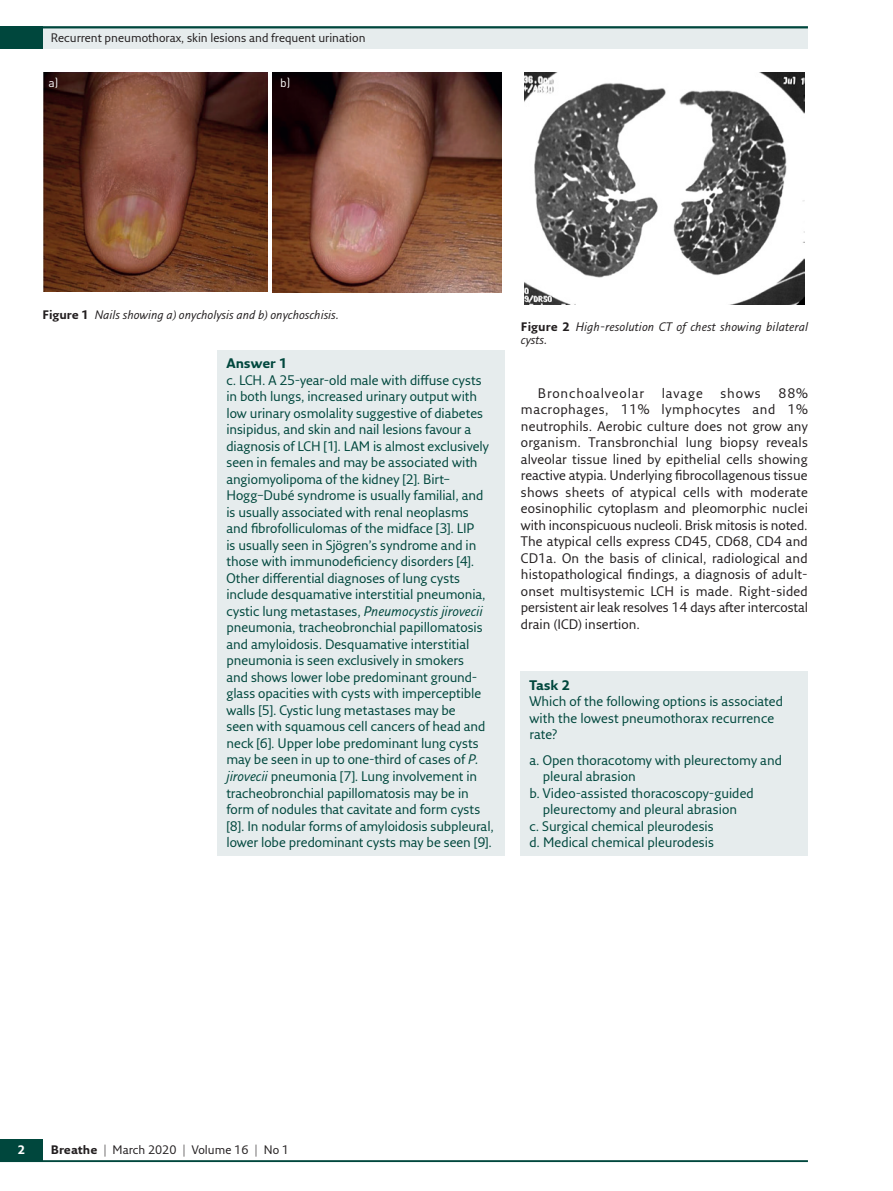
<style>
.page{position:relative;width:893px;height:1191px;background:#fff}
.page>*{position:absolute;margin:0;border:0;box-sizing:border-box;transform-origin:0 0}
.t1{font:13.5px/16.5px "Fresco Sans Pro";letter-spacing:-.005em;color:#00473d}
.t2{font:13.5px/16.5px "Fresco Sans Pro";color:#231f20;text-align:justify}
.t3{font:13.5px "Fresco Sans Pro";letter-spacing:.065em;color:#231f20}
.t4{font:700 13.5px "Fresco Sans Pro";letter-spacing:.005em;color:#00473d}
.t5{font:italic 12px/13.5px "Fresco Sans Pro";color:#231f20}
.t6{font:12px "Fresco Sans Pro";color:#231f20}
.t7{font:12px "DIN Pro";color:#fff}
.t8{font:700 12px "Fresco Sans Pro";color:#fff}
.s1{font-weight:700;font-style:normal}
.s2{font-style:italic}
.s3{font-weight:700}
</style>
<div class="page">
<hr style="left:0;top:1160px;width:808px;height:2px;background:#00473d">
<div style="left:0;top:1138px;width:43px;height:23px;background:#00473d"></div>
<div style="left:0;top:26px;width:808px;height:23px;background:#e6eced"></div>
<hr style="left:0;top:26px;width:808px;height:2px;background:#00473d">
<div style="left:0;top:26px;width:43px;height:23px;background:#00473d"></div>
<div style="left:521px;top:671px;width:287px;height:184px;background:#e6eced"></div>
<img style="left:272px;top:72px;width:229px;height:220px">
<img style="left:44px;top:72px;width:224px;height:220px">
<div style="left:218px;top:350px;width:287px;height:505px;background:#e6eced"></div>
<img style="left:524px;top:72px;width:281px;height:232px">
<p class="t6" style="left:51px;top:30px;width:316px">Recurrent pneumothorax, skin lesions and frequent urination</p>
<p class="t7" style="left:48px;top:74px;width:11px">a)</p>
<p class="t7" style="left:280px;top:74px;width:12px">b)</p>
<p class="t5" style="left:42px;top:307px;width:298px"><span class="s1">Figure 1</span> Nails showing a) onycholysis and b) onychoschisis.</p>
<p class="t4" style="left:226px;top:355px;width:62px">Answer 1</p>
<p class="t1" style="left:226px;top:371px;width:269px">c. LCH. A 25-year-old male with diffuse cysts in both lungs, increased urinary output with low urinary osmolality suggestive of diabetes insipidus, and skin and nail lesions favour a diagnosis of LCH [1]. LAM is almost exclusively seen in females and may be associated with angiomyolipoma of the kidney [2]. Birt– Hogg–Dubé syndrome is usually familial, and is usually associated with renal neoplasms and fibrofolliculomas of the midface [3]. LIP<br>is usually seen in Sjögren’s syndrome and in those with immunodeficiency disorders [4].<br>Other differential diagnoses of lung cysts include desquamative interstitial pneumonia, cystic lung metastases, <span class="s2">Pneumocystis jirovecii </span>pneumonia, tracheobronchial papillomatosis and amyloidosis. Desquamative interstitial pneumonia is seen exclusively in smokers<br>and shows lower lobe predominant ground&shy;glass opacities with cysts with imperceptible walls [5]. Cystic lung metastases may be<br>seen with squamous cell cancers of head and neck [6]. Upper lobe predominant lung cysts may be seen in up to one-third of cases of <span class="s2">P. jirovecii</span> pneumonia [7]. Lung involvement in tracheobronchial papillomatosis may be in form of nodules that cavitate and form cysts [8]. In nodular forms of amyloidosis subpleural, lower lobe predominant cysts may be seen [9].</p>
<p class="t5" style="left:521px;top:319px;width:289px"><span class="s1">Figure 2</span> High-resolution CT of chest showing bilateral cysts.</p>
<p class="t3" style="left:538px;top:384px;width:108px">Bronchoalveolar</p>
<p class="t2" style="left:662px;top:384px;width:43px">lavage</p>
<p class="t2" style="left:720px;top:384px;width:42px">shows</p>
<p class="t2" style="left:521px;top:384px;width:289px;text-indent:258px">88% macrophages, 11% lymphocytes and 1% neutrophils. Aerobic culture does not grow any organism. Transbronchial lung biopsy reveals alveolar tissue lined by epithelial cells showing reactive atypia. Underlying fibrocollagenous tissue shows sheets of atypical cells with moderate eosinophilic cytoplasm and pleomorphic nuclei with inconspicuous nucleoli. Brisk mitosis is noted.<br>The atypical cells express CD45, CD68, CD4 and CD1a. On the basis of clinical, radiological and histopathological findings, a diagnosis of adult&shy;onset multisystemic LCH is made. Right-sided persistent air leak resolves 14 days after intercostal drain (ICD) insertion.</p>
<p class="t4" style="left:529px;top:676px;width:42px">Task 2</p>
<p class="t1" style="left:529px;top:692px;width:255px">Which of the following options is associated with the lowest pneumothorax recurrence rate?</p>
<p class="t1" style="left:529px;top:751px;width:254px">a. Open thoracotomy with pleurectomy and</p>
<p class="t1" style="left:543px;top:767px;width:94px">pleural abrasion</p>
<p class="t1" style="left:529px;top:784px;width:226px">b. Video-assisted thoracoscopy-guided</p>
<p class="t1" style="left:543px;top:800px;width:196px">pleurectomy and pleural abrasion</p>
<p class="t1" style="left:529px;top:817px;width:186px">c. Surgical chemical pleurodesis</p>
<p class="t1" style="left:529px;top:833px;width:186px">d. Medical chemical pleurodesis</p>
<p class="t8" style="left:18px;top:1142px;width:9px">2</p>
<p class="t6" style="left:51px;top:1142px;width:240px"><span class="s3">Breathe</span> | March 2020 | Volume 16 | No 1</p>
</div>
